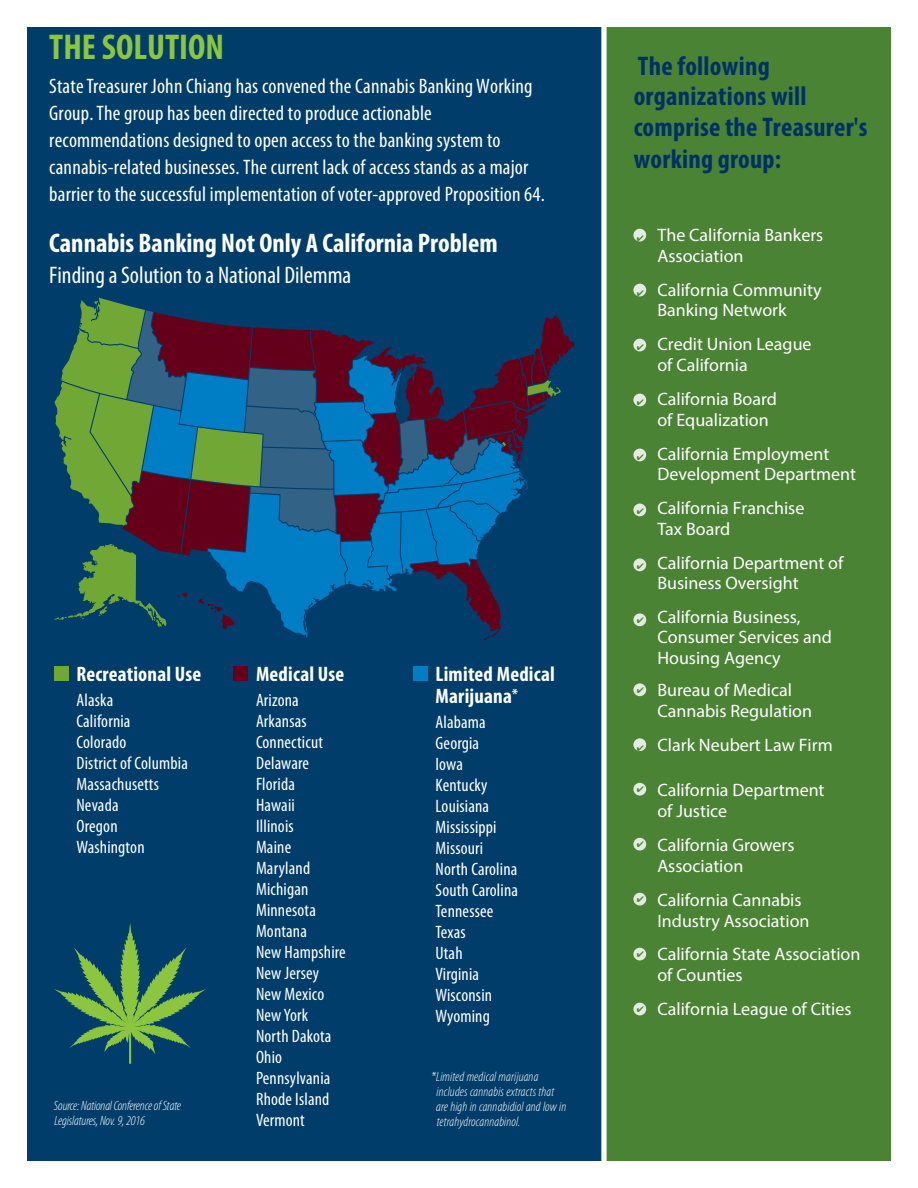
<style>
.page{position:relative;width:918px;height:1188px;background:#fff}
.page>*{position:absolute;margin:0;border:0;box-sizing:border-box;transform-origin:0 0}
.t1{font:700 condensed 36px "Myriad Pro";color:#8bc63e}
.t2{font:700 condensed 27px/31px "Myriad Pro";letter-spacing:.01em;color:#003165}
.t3{font:700 condensed 27px "Myriad Pro";color:#fff}
.t4{font:condensed 24px "Myriad Pro";color:#fff}
.t5{font:condensed 21px/27px "Myriad Pro";letter-spacing:.01em;color:#fff}
.t6{font:700 condensed 21px/22.5px "Myriad Pro";letter-spacing:.01em;color:#fff}
.t7{font:18px/21px "Myriad Pro";color:#fff}
.t8{font:condensed 18px/21px "Myriad Pro";letter-spacing:.01em;color:#fff}
.t9{font:italic 300 condensed 13.5px/15px "Myriad Pro";letter-spacing:.01em;color:#fff}
.t10{font:italic 300 condensed 13.5px/15px "Myriad Pro";letter-spacing:-.01em;color:#fff}
.s1{color:#4b8335}
</style>
<div class="page">
<div style="left:27px;top:27px;width:574px;height:1134px;background:#003d6a"></div>
<div style="left:607px;top:27px;width:284px;height:1134px;background:#4b8335"></div>
<svg style="left:633px;top:229px;width:13px;height:13px"></svg>
<div style="left:633px;top:284px;width:13px;height:12px;background:#e3ece0;border-radius:50%"></div>
<div style="left:633px;top:339px;width:13px;height:12px;background:#e3ece0;border-radius:50%"></div>
<div style="left:633px;top:394px;width:13px;height:12px;background:#e3ece0;border-radius:50%"></div>
<div style="left:633px;top:449px;width:13px;height:12px;background:#e3ece0;border-radius:50%"></div>
<div style="left:633px;top:504px;width:13px;height:12px;background:#e3ece0;border-radius:50%"></div>
<svg style="left:633px;top:558px;width:13px;height:13px"></svg>
<svg style="left:633px;top:613px;width:13px;height:13px"></svg>
<svg style="left:633px;top:683px;width:13px;height:13px"></svg>
<svg style="left:633px;top:738px;width:13px;height:13px"></svg>
<svg style="left:633px;top:783px;width:13px;height:13px"></svg>
<svg style="left:633px;top:838px;width:13px;height:13px"></svg>
<svg style="left:633px;top:893px;width:13px;height:13px"></svg>
<div style="left:633px;top:948px;width:13px;height:12px;background:#e3ece0;border-radius:50%"></div>
<div style="left:633px;top:1003px;width:13px;height:12px;background:#e3ece0;border-radius:50%"></div>
<div style="left:54px;top:667px;width:14px;height:14px;background:#70a735"></div>
<div style="left:234px;top:667px;width:14px;height:14px;background:#65001a"></div>
<div style="left:413px;top:667px;width:14px;height:14px;background:#007ec5"></div>
<svg style="left:54px;top:297px;width:521px;height:343px"></svg>
<svg style="left:54px;top:923px;width:152px;height:141px"></svg>
<p class="t1" style="left:49px;top:25px;width:176px">THE SOLUTION</p>
<p class="t5" style="left:49px;top:72px;width:497px">State Treasurer John Chiang has convened the Cannabis Banking Working Group.The group has been directed to produce actionable recommendations designed to open access to the banking system to cannabis-related businesses. The current lack of access stands as a major barrier to the successful implementation of voter-approved Proposition 64.</p>
<p class="t3" style="left:49px;top:226px;width:450px">Cannabis Banking Not Only A California Problem</p>
<p class="t4" style="left:49px;top:261px;width:304px">Finding a Solution to a National Dilemma</p>
<p class="t6" style="left:76px;top:662px;width:126px">Recreational Use</p>
<p class="t8" style="left:76px;top:689px;width:113px">Alaska<br>California<br>Colorado<br>District of Columbia<br>Massachusetts<br>Nevada<br>Oregon<br>Washington</p>
<p class="t10" style="left:54px;top:1098px;width:129px">Source: National Conference of State<br>Legislatures, Nov. 9, 2016</p>
<p class="t6" style="left:256px;top:662px;width:90px">Medical Use</p>
<p class="t8" style="left:256px;top:689px;width:91px">Arizona<br>Arkansas<br>Connecticut<br>Delaware<br>Florida<br>Hawaii<br>Illinois<br>Maine<br>Maryland<br>Michigan<br>Minnesota<br>Montana<br>New Hampshire<br>New Jersey<br>New Mexico<br>New York<br>North Dakota<br>Ohio<br>Pennsylvania<br>Rhode Island<br>Vermont</p>
<p class="t6" style="left:436px;top:662px;width:121px">Limited Medical<br>Marijuana<sup>*</sup></p>
<p class="t8" style="left:436px;top:712px;width:84px">Alabama<br>Georgia<br>Iowa<br>Kentucky<br>Louisiana<br>Mississippi<br>Missouri<br>North Carolina<br>South Carolina<br>Tennessee<br>Texas<br>Utah<br>Virginia<br>Wisconsin<br>Wyoming</p>
<p class="t9" style="left:436px;top:1069px;width:132px;text-indent:-5px">*Limited medical marijuana includes cannabis extracts that are high in cannabidiol and low in tetrahydrocannabinol.</p>
<p class="t2" style="left:634px;top:50px;width:235px">The following organizations will comprise the Treasurer's working group:</p>
<p class="t7" style="left:657px;top:225px;width:167px;line-height:20.2px;text-indent:-20px"><span class="s1">✔</span> The California Bankers<br>Association</p>
<p class="t7" style="left:657px;top:279px;width:166px;line-height:20.2px;text-indent:-20px"><span class="s1">✔</span> California Community<br>Banking Network</p>
<p class="t7" style="left:657px;top:333px;width:156px;text-indent:-20px"><span class="s1">✔</span> Credit Union League of California</p>
<p class="t7" style="left:657px;top:388px;width:121px;text-indent:-20px"><span class="s1">✔</span> California Board of Equalization</p>
<p class="t7" style="left:657px;top:443px;width:200px;line-height:20.2px;text-indent:-20px"><span class="s1">✔</span> California Employment<br>Development Department</p>
<p class="t7" style="left:657px;top:497px;width:149px;text-indent:-20px"><span class="s1">✔</span> California Franchise<br>Tax Board</p>
<p class="t7" style="left:657px;top:552px;width:187px;line-height:20.2px;text-indent:-20px"><span class="s1">✔</span> California Department of<br>Business Oversight</p>
<p class="t7" style="left:657px;top:606px;width:176px;text-indent:-20px"><span class="s1">✔</span> California Business,<br>Consumer Services and<br>Housing Agency</p>
<p class="t7" style="left:657px;top:679px;width:156px;text-indent:-20px"><sup>✔</sup> Bureau of Medical<br>Cannabis Regulation</p>
<p class="t7" style="left:637px;top:734px;width:197px"><span class="s1">✔</span> Clark Neubert Law Firm</p>
<p class="t7" style="left:657px;top:779px;width:169px;text-indent:-20px"><sup>✔</sup> California Department of Justice</p>
<p class="t7" style="left:657px;top:834px;width:139px;text-indent:-20px"><sup>✔</sup> California Growers<br>Association</p>
<p class="t7" style="left:657px;top:889px;width:154px;text-indent:-20px"><sup>✔</sup> California Cannabis<br>Industry Association</p>
<p class="t7" style="left:657px;top:944px;width:205px;text-indent:-20px"><sup>✔</sup> California State Association of Counties</p>
<p class="t7" style="left:637px;top:999px;width:216px"><sup>✔</sup> California League of Cities</p>
</div>
